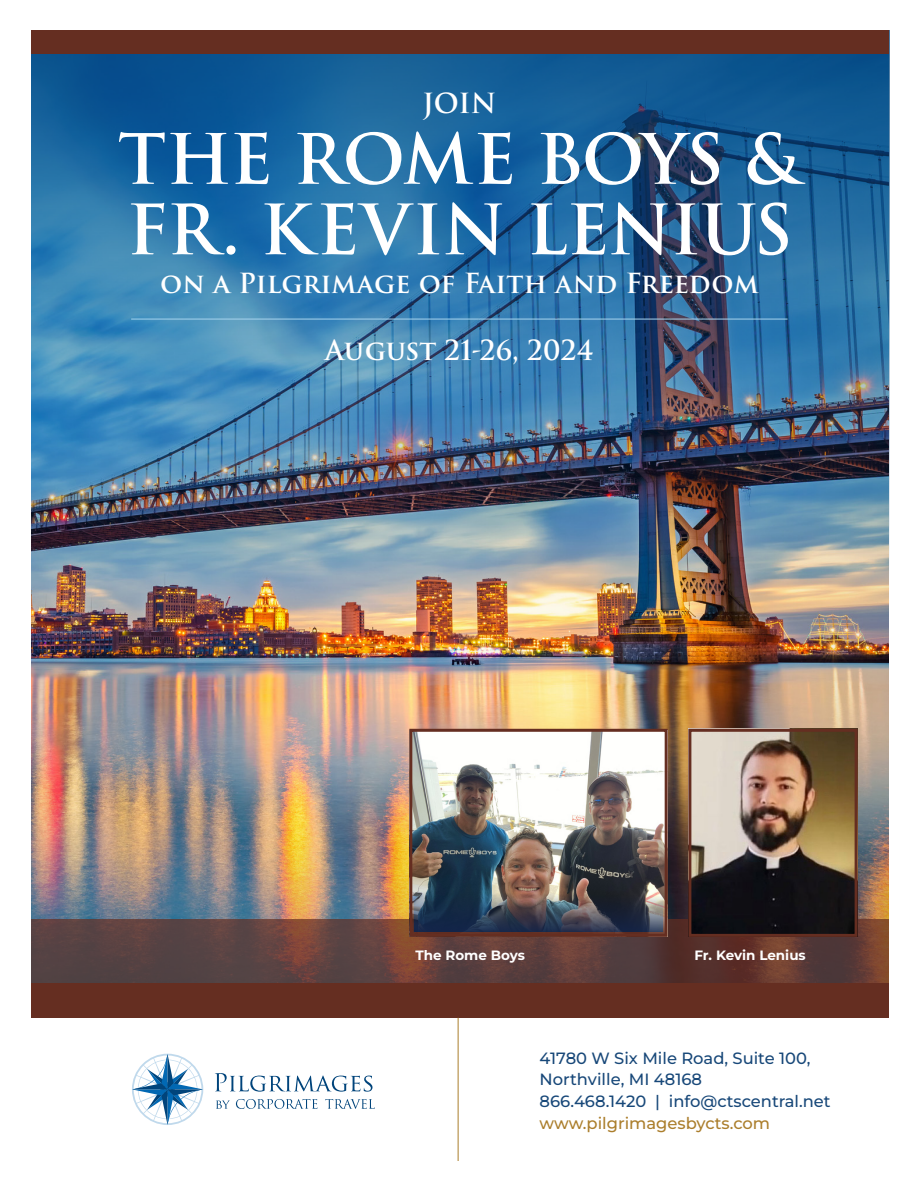
<style>
.page{position:relative;width:918px;height:1188px;background:#fff}
.page>*{position:absolute;margin:0;border:0;box-sizing:border-box;transform-origin:0 0}
.H2_-_Trajan{font:600 67.5px "Trajan Pro 3";letter-spacing:-.015em;color:#fff}
.H3_-_Montserrat{font:600 27px "Trajan Pro 3";color:#fff}
.H2_-_Trajan-2{font:600 27px "Trajan Pro 3";color:#fff}
.H4_-_Montserrat{font:500 16.35px/21.8px "Montserrat";color:#184879}
.P_-_Montserrat{font:700 13.5px "Montserrat";color:#fff}
.s1{color:#ab7e2c}
</style>
<div class="page">
<img style="left:31px;top:630px;width:858px;height:388px">
<img style="left:31px;top:53px;width:858px;height:577px">
<div style="left:32px;top:983px;width:857px;height:35px;background:#652e21"></div>
<svg style="left:32px;top:920px;width:857px;height:63px"></svg>
<div style="left:31px;top:30px;width:858px;height:23px;background:#652e21"></div>
<hr style="left:131px;top:319px;width:657px;height:1px;background:#a8d4ee">
<hr style="left:458px;top:1018px;width:1px;height:143px;background:#ab7e2c">
<svg style="left:132px;top:1054px;width:71px;height:71px"></svg>
<svg style="left:215px;top:1073px;width:158px;height:19px"></svg>
<svg style="left:216px;top:1101px;width:13px;height:8px"></svg>
<svg style="left:236px;top:1099px;width:82px;height:10px"></svg>
<svg style="left:325px;top:1099px;width:50px;height:10px"></svg>
<img style="left:692px;top:733px;width:162px;height:200px">
<div style="left:688px;top:729px;width:170px;height:208px;border:3px solid #652e21"></div>
<img style="left:413px;top:733px;width:251px;height:152px">
<div style="left:409px;top:729px;width:259px;height:208px;border:3px solid #652e21"></div>
<img style="left:411px;top:885px;width:255px;height:50px">
<p class="H2_-_Trajan-2" style="left:422px;top:84px;width:75px">JOIN</p>
<p class="H2_-_Trajan" style="left:118px;top:110px;width:683px">THE ROME BOYS &amp;</p>
<p class="H2_-_Trajan" style="left:127px;top:181px;width:667px">FR. KEVIN LENIUS</p>
<p class="H3_-_Montserrat" style="left:160px;top:264px;width:600px">on a Pilgrimage of Faith and Freedom</p>
<p class="H3_-_Montserrat" style="left:325px;top:331px;width:270px">August 21-26, 2024</p>
<p class="P_-_Montserrat" style="left:415px;top:945px;width:111px">The Rome Boys</p>
<p class="P_-_Montserrat" style="left:694px;top:945px;width:113px">Fr. Kevin Lenius</p>
<p class="H4_-_Montserrat" style="left:540px;top:1046px;width:293px">41780 W Six Mile Road, Suite 100,<br>Northville, MI 48168<br>866.468.1420 | info@ctscentral.net <span class="s1">www.pilgrimagesbycts.com</span></p>
</div>
